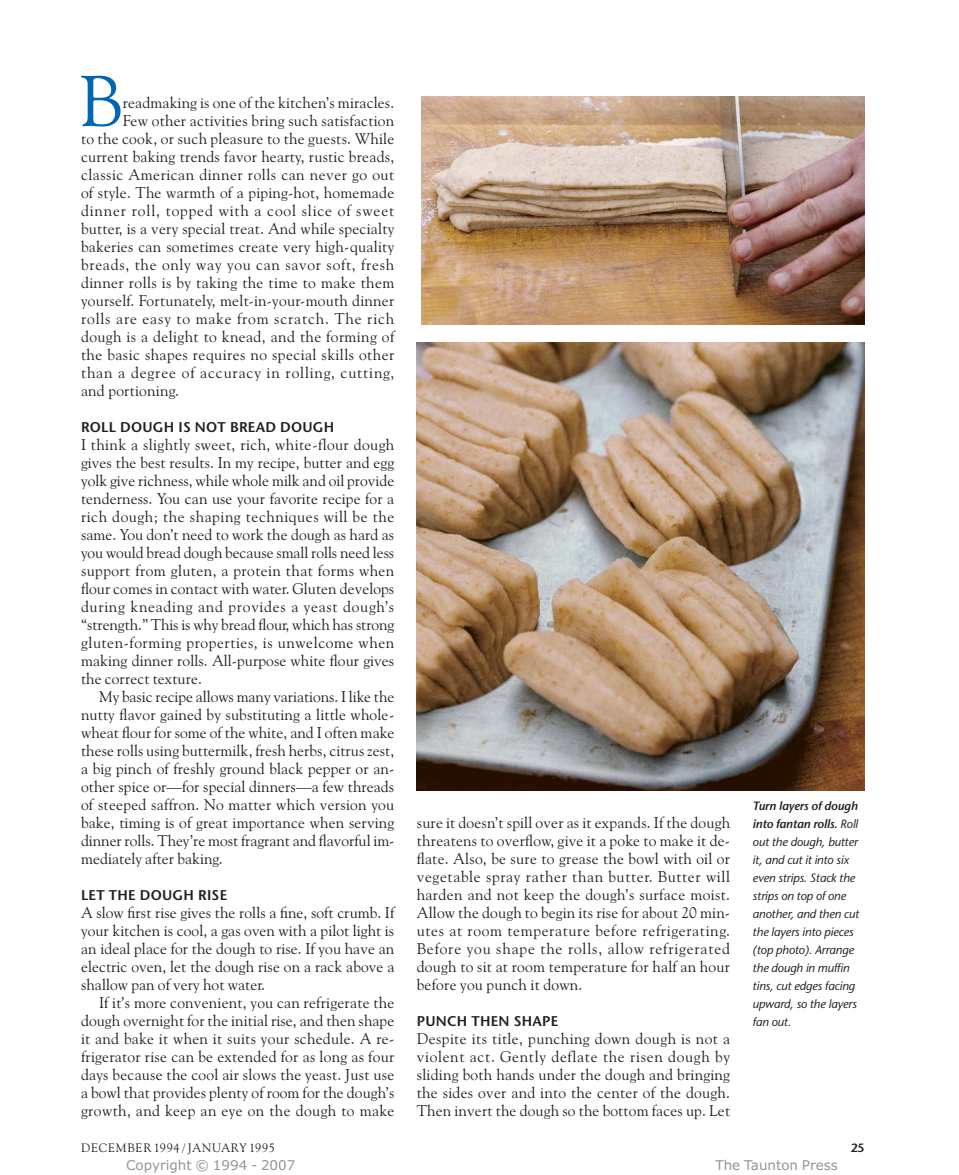
<style>
.page{position:relative;width:959px;height:1175px;background:#fff}
.page>*{position:absolute;margin:0;border:0;box-sizing:border-box;transform-origin:0 0}
.t1{font:72px "Goudy Old Style BT";color:#0066b3}
.t2{font:15.6px/18px "Goudy Old Style BT";letter-spacing:.015em;color:#231f20;text-align:justify}
.t3{font:15.6px "Goudy Old Style BT";letter-spacing:.055em;color:#231f20}
.t4{font:15.6px "Goudy Old Style BT";letter-spacing:.045em;color:#231f20}
.t5{font:600 14.1px "Stone Sans";letter-spacing:.015em;color:#231f20}
.t6{font:13.5px "Verdana";color:#939598}
.t7{font:12.3px "Goudy Old Style BT";letter-spacing:.07em;color:#231f20}
.t8{font:italic 12px/18px "Stone Sans";letter-spacing:-.01em;color:#231f20}
.t9{font:600 12px "Stone Sans";color:#231f20}
.s1{font-weight:600}
</style>
<div class="page">
<img style="left:417px;top:342px;width:447px;height:448px">
<img style="left:421px;top:96px;width:443px;height:228px">
<h1 class="t1" style="left:79px;top:70px;width:44px">B</h1>
<p class="t2" style="left:123px;top:95px;width:273px">readmaking is one of the kitchen’s miracles.</p>
<p class="t2" style="left:123px;top:113px;width:273px">Few other activities bring such satisfaction</p>
<p class="t2" style="left:81px;top:131px;width:315px">to the cook, or such pleasure to the guests. While</p>
<p class="t2" style="left:81px;top:149px;width:315px">current baking trends favor hearty, rustic breads,</p>
<p class="t2" style="left:81px;top:167px;width:315px">classic American dinner rolls can never go out</p>
<p class="t2" style="left:81px;top:185px;width:315px">of style. The warmth of a piping-hot, homemade</p>
<p class="t3" style="left:81px;top:204px;width:315px">dinner roll, topped with a cool slice of sweet</p>
<p class="t2" style="left:81px;top:221px;width:315px">butter, is a very special treat. And while specialty</p>
<p class="t2" style="left:81px;top:239px;width:315px">bakeries can sometimes create very high-quality</p>
<p class="t4" style="left:81px;top:258px;width:315px">breads, the only way you can savor soft, fresh</p>
<p class="t2" style="left:81px;top:275px;width:315px">dinner rolls is by taking the time to make them</p>
<p class="t2" style="left:81px;top:293px;width:315px">yourself. Fortunately, melt-in-your-mouth dinner</p>
<p class="t3" style="left:81px;top:312px;width:315px">rolls are easy to make from scratch. The rich</p>
<p class="t2" style="left:81px;top:329px;width:315px">dough is a delight to knead, and the forming of</p>
<p class="t2" style="left:81px;top:347px;width:315px">the basic shapes requires no special skills other</p>
<p class="t3" style="left:81px;top:366px;width:315px">than a degree of accuracy in rolling, cutting,</p>
<p class="t2" style="left:81px;top:383px;width:99px">and portioning.</p>
<p class="t5" style="left:81px;top:422px;width:255px">ROLL DOUGH IS NOT BREAD DOUGH</p>
<p class="t2" style="left:81px;top:437px;width:315px">I think a slightly sweet, rich, white-flour dough gives the best results. In my recipe, butter and egg yolk give richness, while whole milk and oil provide tenderness. You can use your favorite recipe for a rich dough; the shaping techniques will be the same. You don’t need to work the dough as hard as you would bread dough because small rolls need less support from gluten, a protein that forms when flour comes in contact with water. Gluten develops during kneading and provides a yeast dough’s “strength.” This is why bread flour, which has strong gluten-forming properties, is unwelcome when making dinner rolls. All-purpose white flour gives the correct texture.</p>
<p class="t2" style="left:81px;top:689px;width:315px;text-indent:18px">My basic recipe allows many variations. I like the nutty flavor gained by substituting a little whole&shy;wheat flour for some of the white, and I often make these rolls using buttermilk, fresh herbs, citrus zest, a big pinch of freshly ground black pepper or an&shy;other spice or—for special dinners—a few threads of steeped saffron. No matter which version you bake, timing is of great importance when serving dinner rolls. They’re most fragrant and flavorful im&shy;mediately after baking.</p>
<p class="t5" style="left:81px;top:890px;width:148px">LET THE DOUGH RISE</p>
<p class="t2" style="left:81px;top:905px;width:315px">A slow first rise gives the rolls a fine, soft crumb. If your kitchen is cool, a gas oven with a pilot light is an ideal place for the dough to rise. If you have an electric oven, let the dough rise on a rack above a shallow pan of very hot water.</p>
<p class="t2" style="left:81px;top:995px;width:315px;text-indent:18px">If it’s more convenient, you can refrigerate the dough overnight for the initial rise, and then shape it and bake it when it suits your schedule. A re&shy;frigerator rise can be extended for as long as four days because the cool air slows the yeast. Just use a bowl that provides plenty of room for the dough’s growth, and keep an eye on the dough to make</p>
<p class="t2" style="left:417px;top:815px;width:315px">sure it doesn’t spill over as it expands. If the dough threatens to overflow, give it a poke to make it de&shy;flate. Also, be sure to grease the bowl with oil or vegetable spray rather than butter. Butter will harden and not keep the dough’s surface moist.<br>Allow the dough to begin its rise for about 20 min&shy;utes at room temperature before refrigerating.<br>Before you shape the rolls, allow refrigerated dough to sit at room temperature for half an hour before you punch it down.</p>
<p class="t5" style="left:417px;top:1016px;width:143px">PUNCH THEN SHAPE</p>
<p class="t2" style="left:417px;top:1031px;width:315px">Despite its title, punching down dough is not a violent act. Gently deflate the risen dough by sliding both hands under the dough and bringing the sides over and into the center of the dough.<br>Then invert the dough so the bottom faces up. Let</p>
<p class="t8" style="left:752px;top:798px;width:108px"><span class="s1">Turn layers of dough into fantan rolls.</span> Roll out the dough, butter it, and cut it into six even strips. Stack the strips on top of one another, and then cut the layers into pieces (top photo). Arrange the dough in muffin tins, cut edges facing upward, so the layers fan out.</p>
<p class="t7" style="left:81px;top:1142px;width:195px">DECEMBER 1994/ JANUARY 1995</p>
<p class="t9" style="left:850px;top:1143px;width:15px">25</p>
<p class="t6" style="left:126px;top:1160px;width:171px">Copyright © 1994 - 2007</p>
<p class="t6" style="left:715px;top:1160px;width:124px">The Taunton Press</p>
</div>
